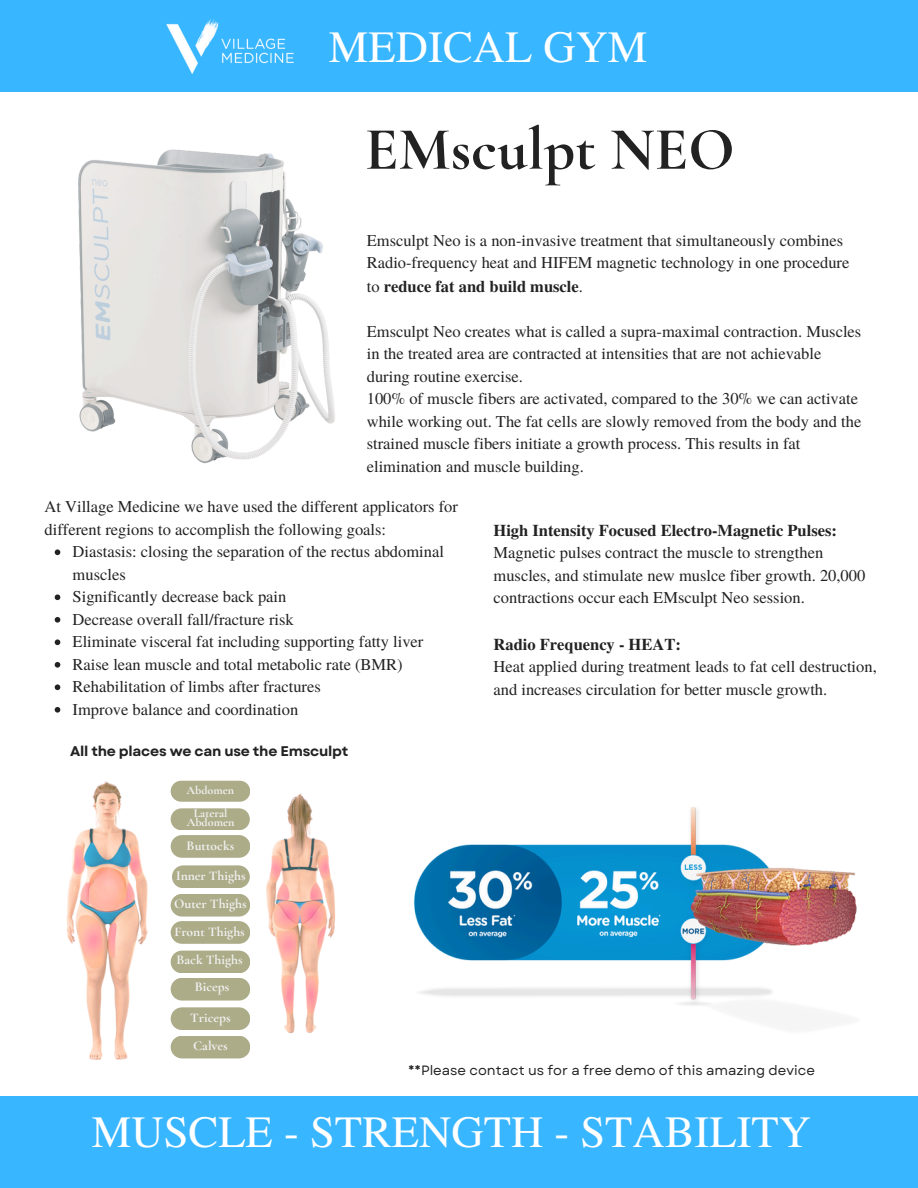
<style>
.page{position:relative;width:918px;height:1188px;background:#fff}
.page>*{position:absolute;margin:0;border:0;box-sizing:border-box;transform-origin:0 0}
.t1{font:700 60.9px "Cormorant Garamond";color:#222}
.t2{font:44.7px "Te X Gyre Termes";color:#fff}
.t3{font:16.5px/22.5px "Te X Gyre Termes";color:#222}
.t4{font:700 14.1px "Garet";letter-spacing:-.015em;color:#222}
.t5{font:700 13.5px "Cormorant Garamond";color:#f1f1f1}
.t6{font:13.5px "Garet";color:#222}
.t7{font:700 12.15px "Cormorant Garamond";color:#f1f1f1}
.t8{font:700 12px "Cormorant Garamond";color:#f1f1f1}
.s1{font-weight:700}
</style>
<div class="page">
<img style="left:78px;top:149px;width:257px;height:315px">
<img style="left:66px;top:780px;width:270px;height:280px">
<svg style="left:171px;top:808px;width:79px;height:22px;background:#b2b191"></svg>
<div style="left:171px;top:781px;width:79px;height:21px;background:#adac89;border-radius:11px"></div>
<div style="left:171px;top:835px;width:79px;height:23px;background:#adac89;border-radius:11px"></div>
<svg style="left:172px;top:865px;width:78px;height:23px;background:#b3b292"></svg>
<div style="left:171px;top:894px;width:79px;height:23px;background:#adac89;border-radius:11px"></div>
<div style="left:171px;top:921px;width:79px;height:23px;background:#adac89;border-radius:11px"></div>
<div style="left:171px;top:951px;width:79px;height:22px;background:#adac89;border-radius:11px"></div>
<div style="left:171px;top:978px;width:79px;height:23px;background:#adac89;border-radius:11px"></div>
<div style="left:171px;top:1036px;width:79px;height:22px;background:#adac89;border-radius:11px"></div>
<div style="left:171px;top:1007px;width:79px;height:23px;background:#adac89;border-radius:11px"></div>
<div style="left:0;top:0;width:918px;height:92px;background:#38b6ff"></div>
<img style="left:166px;top:18px;width:128px;height:56px">
<div style="left:0;top:1096px;width:918px;height:92px;background:#38b6ff"></div>
<img style="left:413px;top:807px;width:444px;height:198px">
<svg style="left:55px;top:549px;width:5px;height:6px"></svg>
<svg style="left:55px;top:594px;width:5px;height:6px"></svg>
<svg style="left:55px;top:617px;width:5px;height:6px"></svg>
<svg style="left:55px;top:639px;width:5px;height:6px"></svg>
<svg style="left:55px;top:662px;width:5px;height:6px"></svg>
<svg style="left:55px;top:684px;width:5px;height:6px"></svg>
<svg style="left:55px;top:707px;width:5px;height:6px"></svg>
<p class="t2" style="left:329px;top:15px;width:320px">MEDICAL GYM</p>
<p class="t1" style="left:365px;top:112px;width:371px">EMsculpt NEO</p>
<p class="t3" style="left:367px;top:228px;width:484px;line-height:23.1px">Emsculpt Neo is a non-invasive treatment that simultaneously combines<br>Radio-frequency heat and HIFEM magnetic technology in one procedure to <span class="s1">reduce fat and build muscle</span>.</p>
<p class="t3" style="left:367px;top:319px;width:496px">Emsculpt Neo creates what is called a supra-maximal contraction. Muscles in the treated area are contracted at intensities that are not achievable during routine exercise.<br>100% of muscle fibers are activated, compared to the 30% we can activate while working out. The fat cells are slowly removed from the body and the strained muscle fibers initiate a growth process. This results in fat elimination and muscle building.</p>
<h4 class="t3" style="left:45px;top:495px;width:415px">At Village Medicine we have used the different applicators for different regions to accomplish the following goals:</h4>
<p class="t3" style="left:73px;top:540px;width:373px">Diastasis: closing the separation of the rectus abdominal muscles</p>
<p class="t3" style="left:73px;top:585px;width:215px">Significantly decrease back pain</p>
<p class="t3" style="left:73px;top:607px;width:223px">Decrease overall fall/fracture risk</p>
<p class="t3" style="left:73px;top:630px;width:352px">Eliminate visceral fat including supporting fatty liver</p>
<h4 class="t3" style="left:73px;top:652px;width:332px">Raise lean muscle and total metabolic rate (BMR)</h4>
<h4 class="t3" style="left:73px;top:675px;width:250px">Rehabilitation of limbs after fractures</h4>
<h4 class="t3" style="left:73px;top:697px;width:227px">Improve balance and coordination</h4>
<h3 class="t4" style="left:70px;top:741px;width:280px">All the places we can use the Emsculpt</h3>
<p class="t8" style="left:187px;top:783px;width:49px">Abdomen</p>
<h1 class="t7" style="left:194px;top:806px;width:35px">Lateral</h1>
<h3 class="t7" style="left:187px;top:815px;width:49px">Abdomen</h3>
<h2 class="t5" style="left:187px;top:837px;width:49px">Buttocks</h2>
<p class="t5" style="left:176px;top:868px;width:71px">Inner Thighs</p>
<h3 class="t5" style="left:174px;top:896px;width:74px">Outer Thighs</h3>
<h3 class="t5" style="left:174px;top:923px;width:72px">Front Thighs</h3>
<p class="t5" style="left:177px;top:951px;width:68px">Back Thighs</p>
<p class="t5" style="left:195px;top:979px;width:36px">Biceps</p>
<p class="t5" style="left:190px;top:1009px;width:42px">Triceps</p>
<p class="t5" style="left:193px;top:1038px;width:36px">Calves</p>
<h4 class="t3" style="left:494px;top:518px;width:373px"><span class="s1">High Intensity Focused Electro-Magnetic Pulses:<br></span>Magnetic pulses contract the muscle to strengthen muscles, and stimulate new muslce fiber growth. 20,000 contractions occur each EMsculpt Neo session.</h4>
<h4 class="t3" style="left:494px;top:632px;width:385px"><span class="s1">Radio Frequency - HEAT:<br></span>Heat applied during treatment leads to fat cell destruction, and increases circulation for better muscle growth.</h4>
<h4 class="t6" style="left:408px;top:1060px;width:408px">**Please contact us for a free demo of this amazing device</h4>
<h4 class="t2" style="left:92px;top:1100px;width:721px">MUSCLE - STRENGTH - STABILITY</h4>
</div>
